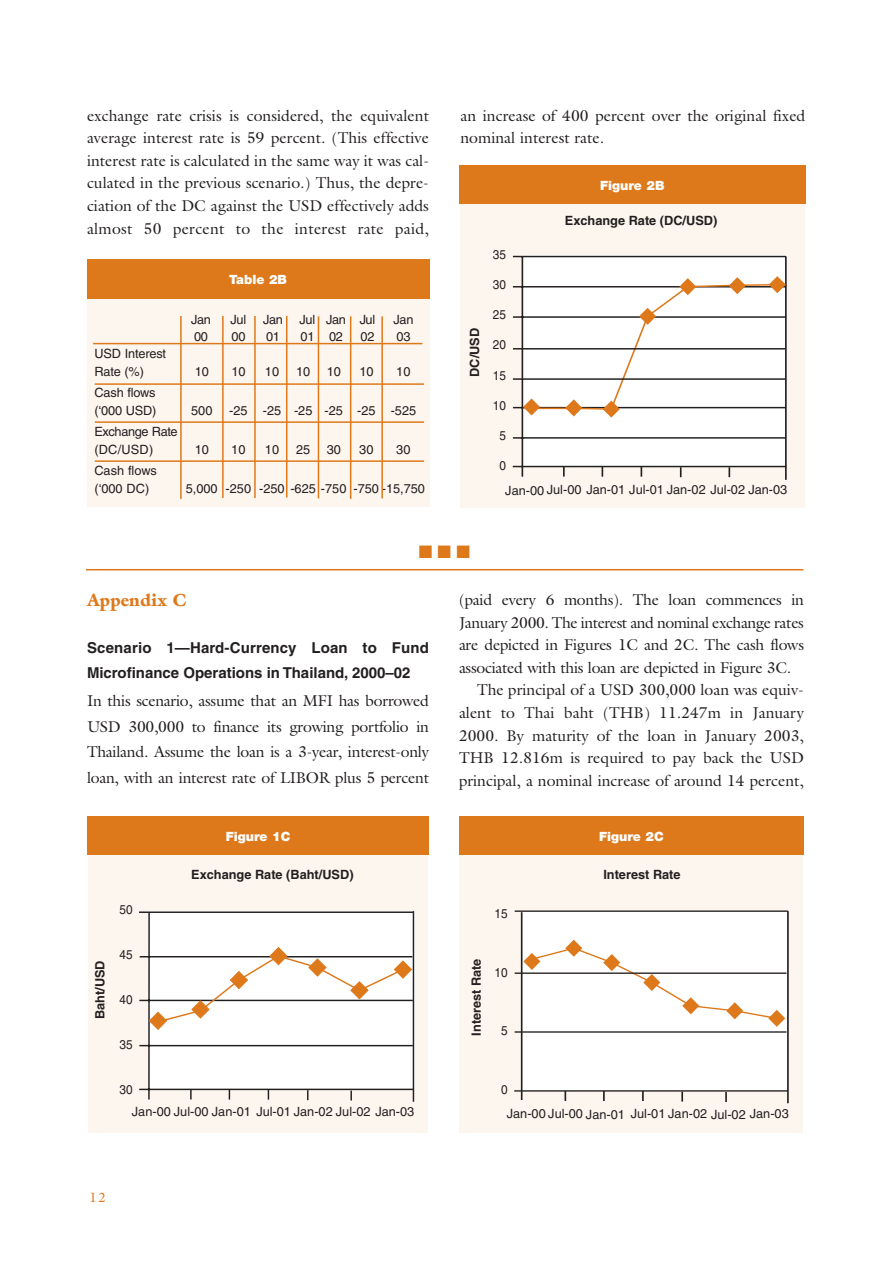
<style>
.page{position:relative;width:891px;height:1263px;background:#fff}
.page>*{position:absolute;margin:0;border:0;box-sizing:border-box;transform-origin:0 0}
.t1{font:17.85px "Zapf Dingbats";color:#de791b}
.t2{font:900 17.7px "Galliard";letter-spacing:.01em;color:#de791b}
.t3{font:15.75px/22.5px "Galliard";color:#231f20;text-align:justify}
.t4{font:15.75px "Galliard";letter-spacing:-.03em;color:#231f20}
.t5{font:700 15px/25.5px "Helvetica";color:#231f20}
.t6{font:13.5px "Galliard";color:#de791b}
.t7{font:12.75px/18px "Helvetica";color:#231f20}
.t8{font:12.75px/24px "Helvetica";color:#231f20;scale:.93 1}
.t9{font:700 12.75px "Helvetica";color:#231f20}
.t10{font:900 12.75px "Helvetica Neue";color:#fff}
.t11{font:12.75px/18px "Helvetica";letter-spacing:-.03em;color:#231f20}
.t12{font:12.75px "Helvetica";letter-spacing:-.02em;color:#231f20}
</style>
<div class="page">
<div style="left:460px;top:855px;width:343px;height:278px;background:#fdf6ef"></div>
<div style="left:88px;top:855px;width:340px;height:277px;background:#fdf6ef"></div>
<hr style="left:86px;top:569px;width:717px;height:1px;background:#de791b">
<div style="left:87px;top:299px;width:343px;height:208px;background:#fdf6ef"></div>
<div style="left:87px;top:260px;width:342px;height:39px;background:#de791b"></div>
<hr style="left:95px;top:421px;width:329px;height:2px;background:#de791b">
<hr style="left:95px;top:460px;width:329px;height:2px;background:#de791b">
<hr style="left:95px;top:383px;width:329px;height:2px;background:#de791b">
<hr style="left:254px;top:316px;width:2px;height:182px;background:#de791b">
<hr style="left:286px;top:316px;width:2px;height:181px;background:#de791b">
<hr style="left:222px;top:316px;width:2px;height:182px;background:#de791b">
<hr style="left:180px;top:316px;width:2px;height:183px;background:#de791b">
<hr style="left:318px;top:316px;width:1px;height:182px;background:#de791b">
<hr style="left:350px;top:316px;width:1px;height:183px;background:#de791b">
<hr style="left:381px;top:316px;width:2px;height:182px;background:#de791b">
<hr style="left:93px;top:343px;width:329px;height:1px;background:#de791b">
<div style="left:460px;top:204px;width:345px;height:303px;background:#fdf6ef"></div>
<div style="left:459px;top:165px;width:346px;height:39px;background:#de791b"></div>
<div style="left:521px;top:256px;width:265px;height:210px;background:#fff"></div>
<hr style="left:522px;top:257px;width:1px;height:219px;background:#231f20">
<hr style="left:785px;top:256px;width:2px;height:224px;background:#231f20">
<hr style="left:513px;top:465px;width:273px;height:2px;background:#231f20">
<hr style="left:513px;top:286px;width:273px;height:1px;background:#231f20">
<hr style="left:513px;top:316px;width:273px;height:2px;background:#231f20">
<hr style="left:513px;top:256px;width:273px;height:1px;background:#231f20">
<hr style="left:513px;top:407px;width:273px;height:1px;background:#231f20">
<hr style="left:513px;top:437px;width:273px;height:1px;background:#231f20">
<svg style="left:523px;top:276px;width:263px;height:141px"></svg>
<hr style="left:513px;top:348px;width:273px;height:1px;background:#231f20">
<hr style="left:513px;top:378px;width:273px;height:2px;background:#231f20">
<svg style="left:563px;top:467px;width:2px;height:9px"></svg>
<svg style="left:680px;top:467px;width:2px;height:10px"></svg>
<div style="left:87px;top:816px;width:342px;height:39px;background:#de791b"></div>
<div style="left:148px;top:911px;width:266px;height:176px;background:#fff"></div>
<hr style="left:148px;top:912px;width:2px;height:187px;background:#231f20">
<hr style="left:139px;top:1088px;width:274px;height:1px;background:#231f20">
<hr style="left:140px;top:955px;width:272px;height:2px;background:#231f20">
<hr style="left:139px;top:911px;width:275px;height:1px;background:#231f20">
<hr style="left:139px;top:999px;width:274px;height:2px;background:#231f20">
<hr style="left:139px;top:1044px;width:274px;height:2px;background:#231f20">
<svg style="left:350px;top:1090px;width:2px;height:10px"></svg>
<svg style="left:149px;top:947px;width:263px;height:82px"></svg>
<hr style="left:413px;top:911px;width:1px;height:190px;background:#231f20">
<svg style="left:190px;top:1089px;width:2px;height:10px"></svg>
<svg style="left:307px;top:1090px;width:2px;height:10px"></svg>
<div style="left:459px;top:816px;width:345px;height:39px;background:#de791b"></div>
<div style="left:521px;top:911px;width:266px;height:178px;background:#fff"></div>
<hr style="left:514px;top:1090px;width:274px;height:1px;background:#231f20">
<hr style="left:515px;top:910px;width:273px;height:1px;background:#231f20">
<hr style="left:515px;top:1031px;width:272px;height:1px;background:#231f20">
<svg style="left:725px;top:1091px;width:2px;height:10px"></svg>
<svg style="left:523px;top:939px;width:262px;height:87px"></svg>
<hr style="left:515px;top:972px;width:272px;height:1px;background:#231f20">
<hr style="left:521px;top:912px;width:1px;height:187px;background:#231f20">
<hr style="left:787px;top:911px;width:2px;height:192px;background:#231f20">
<svg style="left:603px;top:1090px;width:2px;height:10px"></svg>
<svg style="left:642px;top:1090px;width:2px;height:10px"></svg>
<svg style="left:681px;top:1091px;width:2px;height:10px"></svg>
<p class="t3" style="left:87px;top:106px;width:344px">exchange rate crisis is considered, the equivalent average interest rate is 59 percent. (This effective interest rate is calculated in the same way it was cal&shy;culated in the previous scenario.) Thus, the depre&shy;ciation of the DC against the USD effectively adds almost 50 percent to the interest rate paid,</p>
<p class="t3" style="left:461px;top:106px;width:346px">an increase of 400 percent over the original fixed nominal interest rate.</p>
<p class="t10" style="left:600px;top:180px;width:66px">Figure 2B</p>
<p class="t9" style="left:565px;top:216px;width:154px">Exchange Rate (DC/USD)</p>
<p class="t10" style="left:229px;top:275px;width:59px">Table 2B</p>
<p class="t7" style="left:94px;top:346px;width:73px">USD Interest<br>Rate (%)</p>
<p class="t7" style="left:94px;top:385px;width:64px">Cash flows (‘000 USD)</p>
<p class="t11" style="left:94px;top:424px;width:85px">Exchange Rate (DC/USD)</p>
<p class="t7" style="left:94px;top:463px;width:64px">Cash flows (‘000 DC)</p>
<p class="t7" style="left:191px;top:312px;width:22px">Jan</p>
<p class="t7" style="left:231px;top:312px;width:17px">Jul</p>
<p class="t7" style="left:263px;top:312px;width:22px">Jan</p>
<p class="t12" style="left:300px;top:315px;width:77px">Jul Jan Jul</p>
<p class="t7" style="left:394px;top:312px;width:22px">Jan</p>
<p class="t7" style="left:194px;top:329px;width:16px">00</p>
<p class="t7" style="left:232px;top:329px;width:16px">00</p>
<p class="t7" style="left:266px;top:329px;width:16px">01</p>
<p class="t7" style="left:301px;top:329px;width:44px">01 02</p>
<p class="t7" style="left:361px;top:329px;width:16px">02</p>
<p class="t7" style="left:396px;top:329px;width:16px">03</p>
<p class="t7" style="left:195px;top:364px;width:16px">10</p>
<p class="t7" style="left:231px;top:364px;width:16px">10</p>
<p class="t7" style="left:265px;top:364px;width:16px">10</p>
<p class="t7" style="left:296px;top:364px;width:16px">10</p>
<p class="t7" style="left:327px;top:364px;width:16px">10</p>
<p class="t7" style="left:359px;top:364px;width:16px">10</p>
<p class="t7" style="left:396px;top:364px;width:16px">10</p>
<p class="t7" style="left:191px;top:403px;width:23px">500</p>
<p class="t7" style="left:229px;top:403px;width:188px">-25 -25 -25 -25 -25 -525</p>
<p class="t7" style="left:195px;top:442px;width:16px">10</p>
<p class="t7" style="left:231px;top:442px;width:16px">10</p>
<p class="t7" style="left:265px;top:442px;width:16px">10</p>
<p class="t7" style="left:296px;top:442px;width:16px">25</p>
<p class="t7" style="left:327px;top:442px;width:16px">30</p>
<p class="t7" style="left:359px;top:442px;width:16px">30</p>
<p class="t7" style="left:396px;top:442px;width:16px">30</p>
<p class="t7" style="left:186px;top:481px;width:241px">5,000 -250 -250 -625 -750 -750 -15,750</p>
<p class="t9" style="left:470px;top:377px;width:50px;rotate:-90deg">DC/USD</p>
<p class="t8" style="left:493px;top:244px;width:16px">35</p>
<p class="t8" style="left:493px;top:274px;width:16px">30</p>
<p class="t8" style="left:493px;top:304px;width:16px">25</p>
<p class="t8" style="left:493px;top:334px;width:16px">20</p>
<p class="t8" style="left:493px;top:364px;width:16px">15</p>
<p class="t8" style="left:493px;top:394px;width:16px">10</p>
<p class="t8" style="left:500px;top:424px;width:9px">5</p>
<p class="t8" style="left:505px;top:454px;width:305px;text-indent:-6px">0<br>Jan-00 Jul-00 Jan-01 Jul-01 Jan-02 Jul-02 Jan-03</p>
<p class="t1" style="left:419px;top:543px;width:53px">■■■</p>
<p class="t2" style="left:87px;top:592px;width:102px">Appendix C</p>
<p class="t5" style="left:87px;top:636px;width:343px">Scenario 1—Hard-Currency Loan to Fund<br>Microfinance Operations in Thailand, 2000–02</p>
<p class="t3" style="left:87px;top:689px;width:344px;line-height:25.5px">In this scenario, assume that an MFI has borrowed USD 300,000 to finance its growing portfolio in Thailand. Assume the loan is a 3-year, interest-only loan, with an interest rate of LIBOR plus 5 percent</p>
<p class="t3" style="left:459px;top:590px;width:347px">(paid every 6 months). The loan commences in</p>
<p class="t4" style="left:459px;top:616px;width:347px">January 2000. The interest and nominal exchange rates</p>
<p class="t3" style="left:459px;top:635px;width:347px">are depicted in Figures 1C and 2C. The cash flows</p>
<p class="t3" style="left:459px;top:658px;width:334px">associated with this loan are depicted in Figure 3C.</p>
<p class="t3" style="left:477px;top:680px;width:328px">The principal of a USD 300,000 loan was equiv-</p>
<p class="t3" style="left:459px;top:703px;width:346px">alent to Thai baht (THB) 11.247m in January</p>
<p class="t3" style="left:459px;top:725px;width:346px">2000. By maturity of the loan in January 2003,</p>
<p class="t3" style="left:459px;top:748px;width:346px">THB 12.816m is required to pay back the USD</p>
<p class="t3" style="left:459px;top:770px;width:346px">principal, a nominal increase of around 14 percent,</p>
<p class="t10" style="left:226px;top:831px;width:66px">Figure 1C</p>
<p class="t10" style="left:599px;top:831px;width:66px">Figure 2C</p>
<p class="t9" style="left:191px;top:869px;width:164px">Exchange Rate (Baht/USD)</p>
<p class="t9" style="left:603px;top:869px;width:79px">Interest Rate</p>
<p class="t9" style="left:95px;top:1019px;width:60px;rotate:-90deg">Baht/USD</p>
<p class="t8" style="left:120px;top:898px;width:16px">50</p>
<p class="t8" style="left:120px;top:943px;width:16px">45</p>
<p class="t8" style="left:120px;top:988px;width:16px">40</p>
<p class="t8" style="left:120px;top:1033px;width:16px">35</p>
<p class="t8" style="left:132px;top:1078px;width:305px;line-height:22.8px;text-indent:-12px">30<br>Jan-00 Jul-00 Jan-01 Jul-01 Jan-02 Jul-02 Jan-03</p>
<p class="t8" style="left:494px;top:902px;width:16px">15</p>
<p class="t9" style="left:472px;top:1035px;width:79px;rotate:-90deg">Interest Rate</p>
<p class="t8" style="left:494px;top:961px;width:16px">10</p>
<p class="t8" style="left:501px;top:1020px;width:9px">5</p>
<p class="t8" style="left:507px;top:1078px;width:129px;line-height:24.5px;text-indent:-6px">0<br>Jan-00 Jul-00 Jan-01</p>
<p class="t7" style="left:631px;top:1105px;width:160px">Jul-01 Jan-02 Jul-02 Jan-03</p>
<p class="t6" style="left:89px;top:1192px;width:18px">12</p>
</div>
